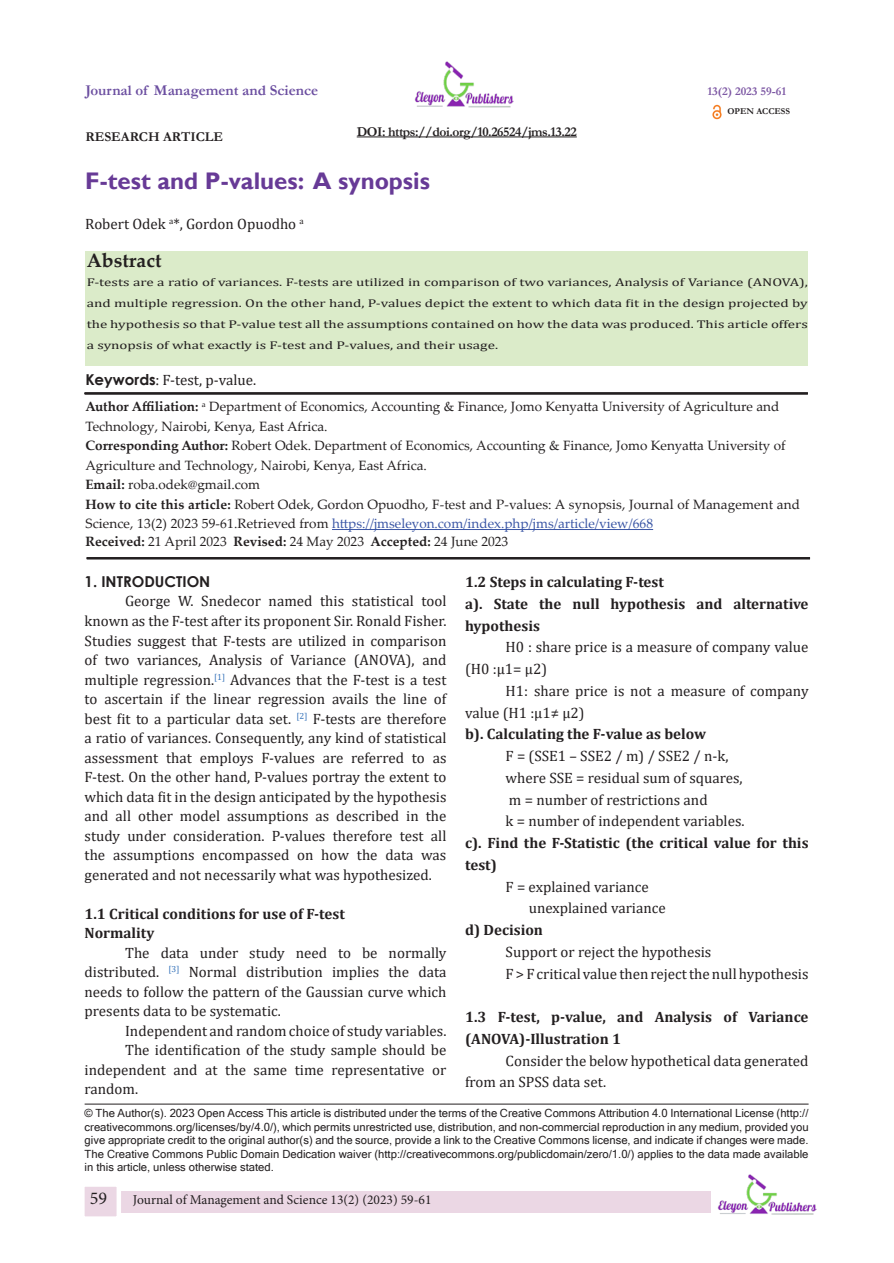
<style>
.page{position:relative;width:894px;height:1263px;background:#fff}
.page>*{position:absolute;margin:0;border:0;box-sizing:border-box;transform-origin:0 0}
.t1{font:700 24px "Gill Sans";color:#673a96}
.t2{font:700 19.5px "Palatino Linotype";color:#231f20}
.t3{font:18px "Minion Pro";color:#231f20}
.t4{font:15px/19.5px "Cambria";color:#231f20;text-align:justify}
.t5{font:700 15px/21.8px "Cambria";color:#231f20}
.t6{font:700 15px "Garamond";color:#6b4ea0}
.t7{font:700 15px "Century Gothic";color:#231f20}
.t8{font:13.5px/19.5px "Palatino Linotype";color:#231f20}
.t9{font:13.5px "Minion Pro";color:#231f20}
.t10{font:700 13.5px "Garamond";letter-spacing:-.03em;color:#231f20}
.t11{font:700 13.5px "Garamond";color:#231f20}
.t12{font:700 12px "Garamond";color:#7d58a4}
.t13{font:11.25px/13.5px "Microsoft Sans Serif";color:#231f20;text-align:justify}
.t14{font:11.25px/21px "Cambria";color:#231f20;text-align:justify;scale:1.33 1}
.t15{font:700 9px "Garamond";color:#231f20}
.s1{font-family:"Century Gothic";font-weight:700}
.s2{font-family:"Gill Sans"}
.s3{font-weight:700}
.s4{color:#3a56a5}
</style>
<div class="page">
<div style="left:121px;top:1190px;width:589px;height:22px;background:#ebd7e4"></div>
<div style="left:80px;top:1182px;width:41px;height:38px;background:#ebd7e4;border:4px solid #fff"></div>
<img style="left:700px;top:1174px;width:117px;height:41px">
<img style="left:414px;top:62px;width:100px;height:46px">
<img style="left:712px;top:104px;width:10px;height:16px">
<hr style="left:356px;top:137px;width:220px;height:1px;background:#231f20">
<hr style="left:85px;top:392px;width:722px;height:1px;background:#231f20">
<hr style="left:85px;top:393px;width:722px;height:1px;background:#231f20">
<hr style="left:85px;top:394px;width:722px;height:1px;background:#231f20">
<hr style="left:332px;top:529px;width:321px;height:1px;background:#3a56a5">
<div style="left:86px;top:252px;width:721px;height:114px;background:#dbebc9"></div>
<hr style="left:87px;top:557px;width:722px;height:1px;background:#231f20">
<hr style="left:87px;top:558px;width:722px;height:1px;background:#231f20">
<hr style="left:87px;top:559px;width:722px;height:1px;background:#231f20">
<hr style="left:85px;top:1103px;width:723px;height:1px;background:#231f20">
<p class="t6" style="left:85px;top:80px;width:234px">Journal of Management and Science</p>
<p class="t11" style="left:85px;top:128px;width:139px">RESEARCH ARTICLE</p>
<p class="t10" style="left:356px;top:122px;width:221px">DOI: https://doi.org/10.26524/jms.13.22</p>
<p class="t1" style="left:85px;top:167px;width:346px">F-test and P-values: A synopsis</p>
<p class="t4" style="left:85px;top:214px;width:220px">Robert Odek <sup>a</sup>*, Gordon Opuodho <sup>a</sup></p>
<p class="t2" style="left:87px;top:246px;width:76px">Abstract</p>
<p class="t12" style="left:707px;top:83px;width:80px">13(2) 2023 59-61</p>
<p class="t15" style="left:727px;top:105px;width:64px">OPEN ACCESS</p>
<p class="t14" style="left:87px;top:271px;width:543px">F-tests are a ratio of variances. F-tests are utilized in comparison of two variances, Analysis of Variance (ANOVA), and multiple regression. On the other hand, P-values depict the extent to which data fit in the design projected by the hypothesis so that P-value test all the assumptions contained on how the data was produced. This article offers a synopsis of what exactly is F-test and P-values, and their usage.</p>
<p class="t4" style="left:85px;top:370px;width:172px"><span class="s1">Keywords</span><span class="s2">:</span> F-test, p-value.</p>
<p class="t8" style="left:85px;top:396px;width:695px"><span class="s3">Author Affiliation:</span> <sup>a</sup> Department of Economics, Accounting &amp; Finance, Jomo Kenyatta University of Agriculture and<br>Technology, Nairobi, Kenya, East Africa.</p>
<p class="t8" style="left:85px;top:435px;width:701px"><span class="s3">Corresponding Author:</span> Robert Odek. Department of Economics, Accounting &amp; Finance, Jomo Kenyatta University of<br>Agriculture and Technology, Nairobi, Kenya, East Africa.</p>
<p class="t8" style="left:85px;top:474px;width:176px"><span class="s3">Email:</span> roba.odek@gmail.com</p>
<p class="t8" style="left:85px;top:494px;width:715px"><span class="s3">How to cite this article:</span> Robert Odek, Gordon Opuodho, F-test and P-values: A synopsis, Journal of Management and<br>Science, 13(2) 2023 59-61.Retrieved from <span class="s4">https://jmseleyon.com/index.php/jms/article/view/668</span></p>
<p class="t8" style="left:85px;top:531px;width:424px"><span class="s3">Received:</span> 21 April 2023 <span class="s3">Revised:</span> 24 May 2023 <span class="s3">Accepted:</span> 24 June 2023</p>
<p class="t7" style="left:85px;top:570px;width:127px">1. INTRODUCTION</p>
<p class="t4" style="left:85px;top:591px;width:363px;text-indent:41px">George W. Snedecor named this statistical tool known as the F-test after its proponent Sir. Ronald Fisher.<br>Studies suggest that F-tests are utilized in comparison of two variances, Analysis of Variance (ANOVA), and multiple regression.<sup>[1]</sup> Advances that the F-test is a test to ascertain if the linear regression avails the line of best fit to a particular data set. <sup>[2]</sup> F-tests are therefore a ratio of variances. Consequently, any kind of statistical assessment that employs F-values are referred to as F-test. On the other hand, P-values portray the extent to which data fit in the design anticipated by the hypothesis and all other model assumptions as described in the study under consideration. P-values therefore test all the assumptions encompassed on how the data was generated and not necessarily what was hypothesized.</p>
<p class="t5" style="left:85px;top:902px;width:261px">1.1 Critical conditions for use of F-test</p>
<p class="t5" style="left:85px;top:921px;width:71px">Normality</p>
<p class="t4" style="left:85px;top:942px;width:363px;text-indent:41px">The data under study need to be normally distributed. <sup>[3]</sup> Normal distribution implies the data needs to follow the pattern of the Gaussian curve which presents data to be systematic.</p>
<p class="t4" style="left:125px;top:1020px;width:323px">Independent and random choice of study variables.</p>
<p class="t4" style="left:85px;top:1040px;width:363px;text-indent:41px">The identification of the study sample should be independent and at the same time representative or random.</p>
<p class="t5" style="left:465px;top:570px;width:200px">1.2 Steps in calculating F-test</p>
<p class="t5" style="left:465px;top:592px;width:345px">a). State the null hypothesis and alternative hypothesis</p>
<p class="t4" style="left:465px;top:636px;width:345px;line-height:21.8px;text-indent:40px">H0 : share price is a measure of company value (H0 :µ1= µ2)</p>
<p class="t4" style="left:465px;top:679px;width:345px;line-height:21.8px;text-indent:40px">H1: share price is not a measure of company value (H1 :µ1≠ µ2)</p>
<p class="t5" style="left:465px;top:723px;width:242px">b). Calculating the F-value as below</p>
<p class="t4" style="left:505px;top:746px;width:224px">F = (SSE1 – SSE2 / m) / SSE2 / n-k,</p>
<p class="t4" style="left:505px;top:768px;width:238px">where SSE = residual sum of squares,</p>
<p class="t4" style="left:508px;top:789px;width:200px">m = number of restrictions and</p>
<p class="t4" style="left:505px;top:811px;width:240px">k = number of independent variables.</p>
<p class="t5" style="left:465px;top:831px;width:345px">c). Find the F-Statistic (the critical value for this test)</p>
<p class="t4" style="left:505px;top:876px;width:145px">F = explained variance</p>
<p class="t4" style="left:528px;top:898px;width:138px">unexplained variance</p>
<p class="t5" style="left:465px;top:918px;width:79px">d) Decision</p>
<p class="t4" style="left:505px;top:942px;width:207px">Support or reject the hypothesis</p>
<p class="t4" style="left:505px;top:963px;width:304px">F &gt; F critical value then reject the null hypothesis</p>
<p class="t5" style="left:465px;top:1005px;width:345px">1.3 F-test, p-value, and Analysis of Variance (ANOVA)-Illustration 1</p>
<p class="t4" style="left:465px;top:1049px;width:345px;line-height:21.8px;text-indent:40px">Consider the below hypothetical data generated from an SPSS data set.</p>
<p class="t13" style="left:85px;top:1106px;width:725px">© The Author(s). 2023 Open Access This article is distributed under the terms of the Creative Commons Attribution 4.0 International License (http:// creativecommons.org/licenses/by/4.0/), which permits unrestricted use, distribution, and non-commercial reproduction in any medium, provided you give appropriate credit to the original author(s) and the source, provide a link to the Creative Commons license, and indicate if changes were made.<br>The Creative Commons Public Domain Dedication waiver (http://creativecommons.org/publicdomain/zero/1.0/) applies to the data made available in this article, unless otherwise stated.</p>
<p class="t3" style="left:90px;top:1185px;width:19px">59</p>
<p class="t9" style="left:133px;top:1190px;width:300px">Journal of Management and Science 13(2) (2023) 59-61</p>
</div>
